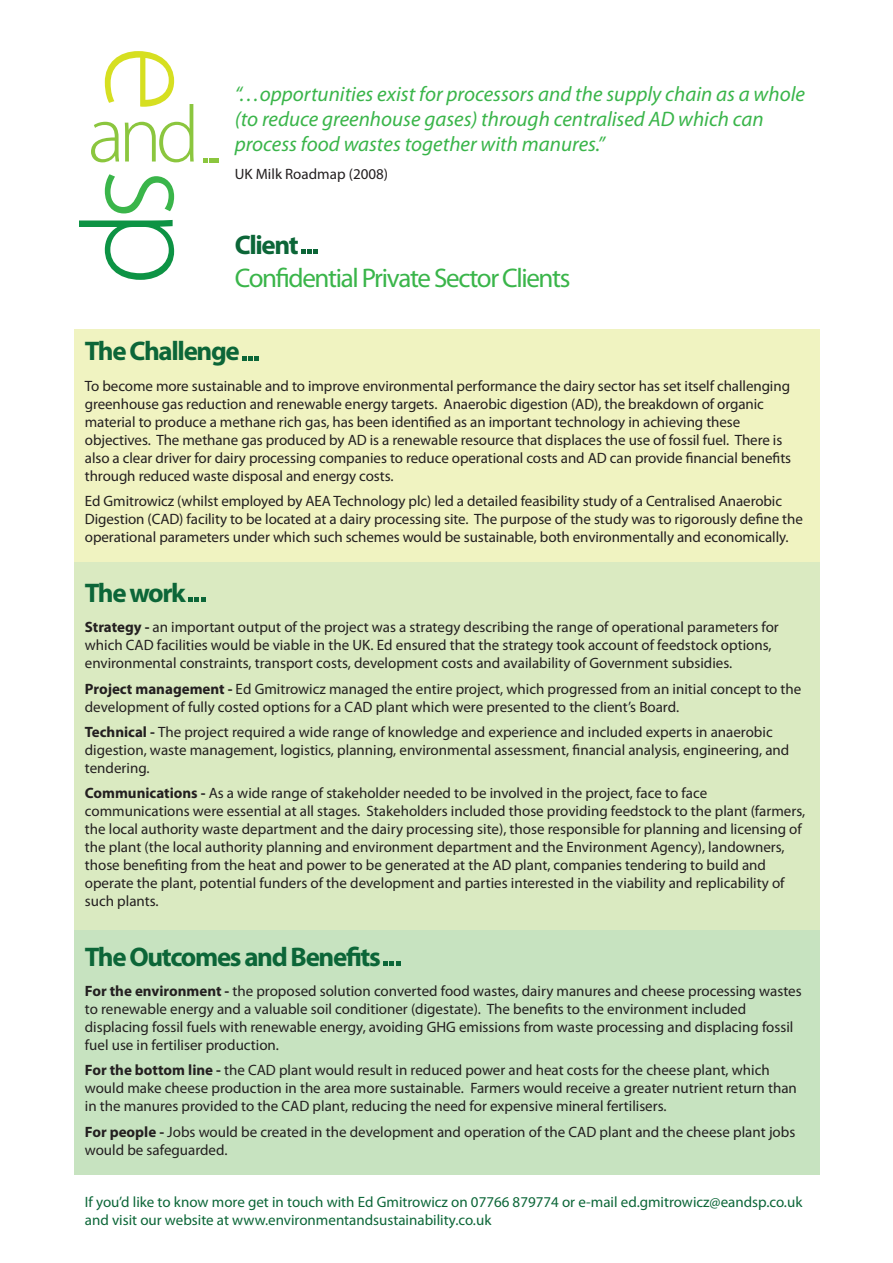
<style>
.page{position:relative;width:893px;height:1263px;background:#fff}
.page>*{position:absolute;margin:0;border:0;box-sizing:border-box;transform-origin:0 0}
.t1{font:700 27px "Myriad Pro";letter-spacing:-.05em;color:#0c6638}
.t2{font:27px "Myriad Pro";letter-spacing:-.05em;color:#3ab54a}
.t3{font:italic 21px/25.2px "Myriad Pro";color:#3ab54a}
.t4{font:15px/18px "Myriad Pro";color:#231f20}
.t5{font:15px/18px "Myriad Pro";color:#0c6638}
.s1{font-weight:700}
</style>
<div class="page">
<div style="left:74px;top:330px;width:745px;height:232px;background:#f0f3c1"></div>
<div style="left:74px;top:562px;width:745px;height:368px;background:#daeac1"></div>
<div style="left:74px;top:930px;width:745px;height:245px;background:#c7e3c0"></div>
<svg style="left:242px;top:356px;width:17px;height:4px"></svg>
<svg style="left:189px;top:597px;width:16px;height:5px"></svg>
<svg style="left:384px;top:961px;width:16px;height:5px"></svg>
<svg style="left:301px;top:250px;width:17px;height:4px"></svg>
<svg style="left:91px;top:51px;width:103px;height:111px"></svg>
<svg style="left:105px;top:174px;width:69px;height:39px"></svg>
<svg style="left:79px;top:220px;width:95px;height:60px"></svg>
<svg style="left:203px;top:158px;width:16px;height:5px"></svg>
<h2 class="t3" style="left:235px;top:83px;width:572px">“…opportunities exist for processors and the supply chain as a whole (to reduce greenhouse gases) through centralised AD which can process food wastes together with manures.”</h2>
<p class="t4" style="left:235px;top:166px;width:155px">UK Milk Roadmap (2008)</p>
<h1 class="t1" style="left:235px;top:235px;width:65px">Client</h1>
<h1 class="t2" style="left:235px;top:267px;width:337px">Confidential Private Sector Clients</h1>
<h1 class="t1" style="left:85px;top:341px;width:156px">The Challenge</h1>
<p class="t4" style="left:85px;top:378px;width:708px">To become more sustainable and to improve environmental performance the dairy sector has set itself challenging greenhouse gas reduction and renewable energy targets. Anaerobic digestion (AD), the breakdown of organic material to produce a methane rich gas, has been identified as an important technology in achieving these objectives. The methane gas produced by AD is a renewable resource that displaces the use of fossil fuel. There is also a clear driver for dairy processing companies to reduce operational costs and AD can provide financial benefits through reduced waste disposal and energy costs.</p>
<p class="t4" style="left:85px;top:494px;width:719px">Ed Gmitrowicz (whilst employed by AEA Technology plc) led a detailed feasibility study of a Centralised Anaerobic<br>Digestion (CAD) facility to be located at a dairy processing site. The purpose of the study was to rigorously define the operational parameters under which such schemes would be sustainable, both environmentally and economically.</p>
<h1 class="t1" style="left:85px;top:583px;width:103px">The work</h1>
<p class="t4" style="left:85px;top:620px;width:695px"><span class="s1">Strategy -</span> an important output of the project was a strategy describing the range of operational parameters for which CAD facilities would be viable in the UK. Ed ensured that the strategy took account of feedstock options, environmental constraints, transport costs, development costs and availability of Government subsidies.</p>
<p class="t4" style="left:85px;top:681px;width:718px"><span class="s1">Project management -</span> Ed Gmitrowicz managed the entire project, which progressed from an initial concept to the development of fully costed options for a CAD plant which were presented to the client’s Board.</p>
<p class="t4" style="left:85px;top:724px;width:706px"><span class="s1">Technical -</span> The project required a wide range of knowledge and experience and included experts in anaerobic digestion, waste management, logistics, planning, environmental assessment, financial analysis, engineering, and tendering.</p>
<p class="t4" style="left:85px;top:785px;width:722px"><span class="s1">Communications -</span> As a wide range of stakeholder needed to be involved in the project, face to face communications were essential at all stages. Stakeholders included those providing feedstock to the plant (farmers, the local authority waste department and the dairy processing site), those responsible for planning and licensing of the plant (the local authority planning and environment department and the Environment Agency), landowners, those benefiting from the heat and power to be generated at the AD plant, companies tendering to build and operate the plant, potential funders of the development and parties interested in the viability and replicability of such plants.</p>
<h1 class="t1" style="left:85px;top:946px;width:297px">The Outcomes and Benefits</h1>
<p class="t4" style="left:85px;top:983px;width:718px"><span class="s1">For the environment -</span> the proposed solution converted food wastes, dairy manures and cheese processing wastes to renewable energy and a valuable soil conditioner (digestate). The benefits to the environment included displacing fossil fuels with renewable energy, avoiding GHG emissions from waste processing and displacing fossil fuel use in fertiliser production.</p>
<p class="t4" style="left:85px;top:1063px;width:713px"><span class="s1">For the bottom line -</span> the CAD plant would result in reduced power and heat costs for the cheese plant, which would make cheese production in the area more sustainable. Farmers would receive a greater nutrient return than in the manures provided to the CAD plant, reducing the need for expensive mineral fertilisers.</p>
<p class="t4" style="left:85px;top:1124px;width:712px"><span class="s1">For people -</span> Jobs would be created in the development and operation of the CAD plant and the cheese plant jobs would be safeguarded.</p>
<p class="t5" style="left:85px;top:1194px;width:719px">If you’d like to know more get in touch with Ed Gmitrowicz on 07766 879774 or e-mail ed.gmitrowicz@eandsp.co.uk and visit our website at www.environmentandsustainability.co.uk</p>
</div>
